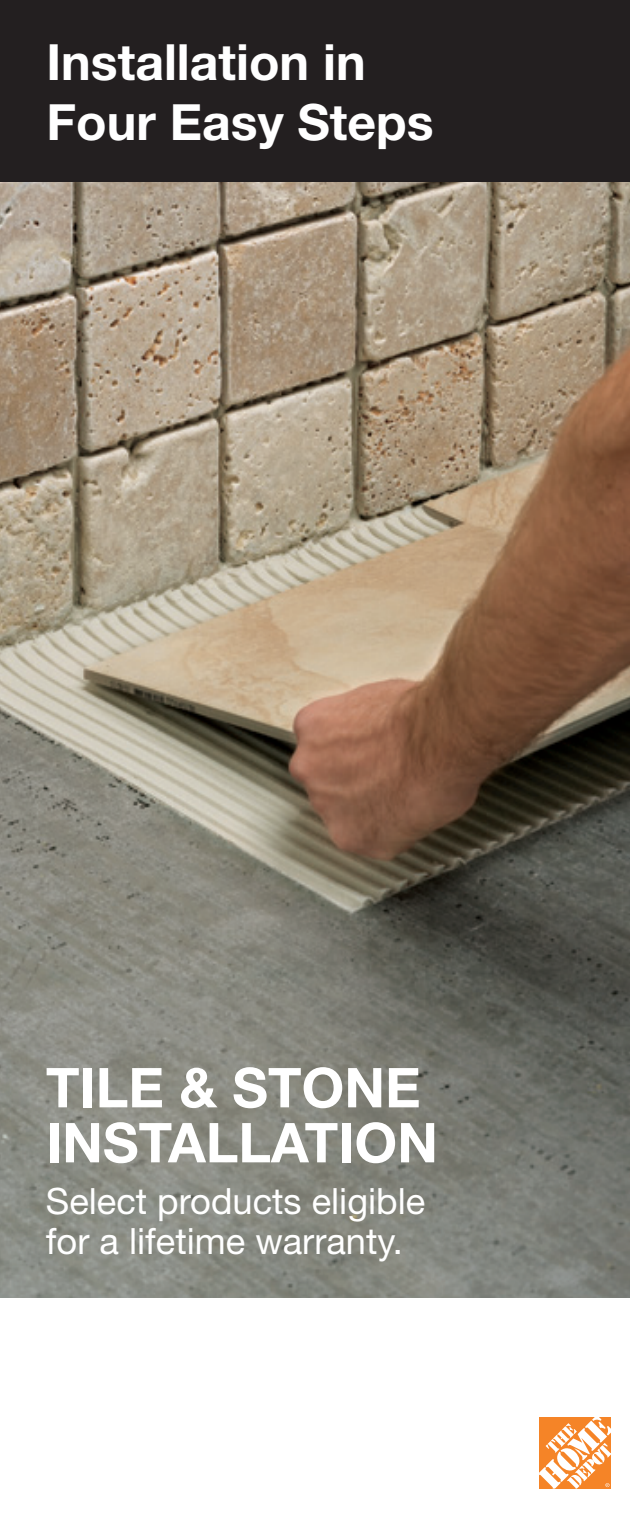
<style>
.page{position:relative;width:630px;height:1530px;background:#fff}
.page>*{position:absolute;margin:0;border:0;box-sizing:border-box;transform-origin:0 0}
.t1{font:700 55px/55px "Helvetica Neue LT Std";color:#fff}
.t2{font:700 50px/60px "Helvetica Neue LT Std";color:#fff}
.t3{font:36.25px/40px "Helvetica Neue LT Std";color:#fff}
</style>
<div class="page">
<img style="left:0;top:181px;width:630px;height:1116px">
<div style="left:0;top:0;width:630px;height:181px;background:#231f20"></div>
<svg style="left:539px;top:1417px;width:72px;height:72px"></svg>
<h2 class="t2" style="left:47px;top:31px;width:389px">Installation in<br>Four Easy Steps</h2>
<h1 class="t1" style="left:46px;top:1059px;width:394px">TILE &amp; STONE<br>INSTALLATION</h1>
<p class="t3" style="left:46px;top:1180px;width:381px">Select products eligible for a lifetime warranty.</p>
</div>
